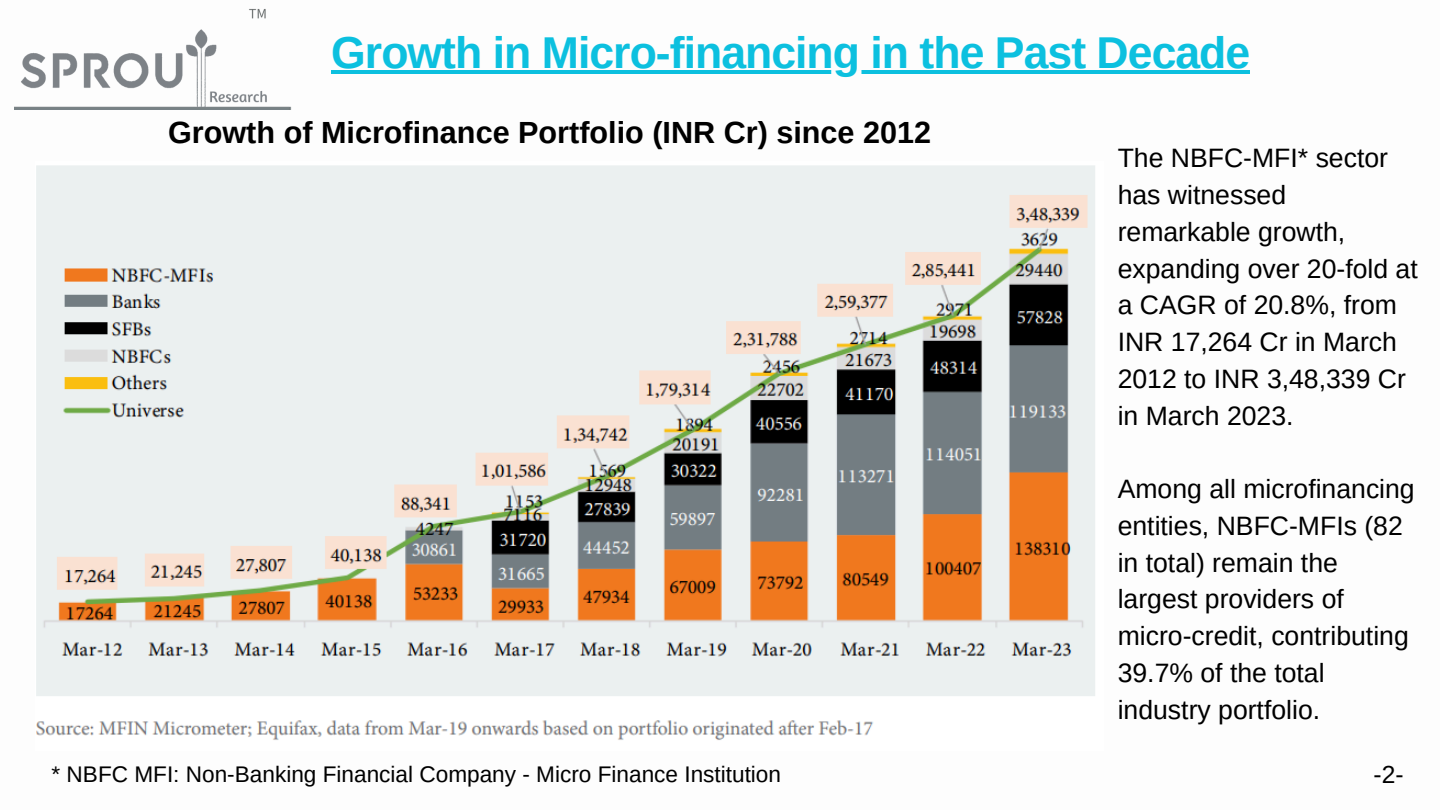
<style>
.page{position:relative;width:1440px;height:810px;background:#fff}
.page>*{position:absolute;margin:0;border:0;box-sizing:border-box;transform-origin:0 0}
.t1{font:700 44.6px "Arimo";letter-spacing:-.02em;color:#0cc0df}
.t2{font:700 30.6px "Arimo";color:#000}
.t3{font:26.6px/36.8px "Arimo";color:#000}
.t4{font:24.6px "Arimo";color:#000}
.t5{font:22.6px "Arimo";color:#000}
</style>
<div class="page">
<img style="left:15px;top:8px;width:277px;height:102px">
<img style="left:36px;top:165px;width:1059px;height:575px">
<hr style="left:331px;top:70px;width:918px;height:4px;background:#0cc0df">
<p class="t1" style="left:331px;top:28px;width:921px">Growth in Micro-financing in the Past Decade</p>
<h2 class="t2" style="left:168px;top:115px;width:765px">Growth of Microfinance Portfolio (INR Cr) since 2012</h2>
<h3 class="t5" style="left:52px;top:761px;width:731px">* NBFC MFI: Non-Banking Financial Company - Micro Finance Institution</h3>
<p class="t3" style="left:1118px;top:140px;width:302px">The NBFC-MFI* sector has witnessed remarkable growth, expanding over 20-fold at a CAGR of 20.8%, from<br>INR 17,264 Cr in March<br>2012 to INR 3,48,339 Cr in March 2023.</p>
<h3 class="t3" style="left:1118px;top:471px;width:299px">Among all microfinancing entities, NBFC-MFIs (82 in total) remain the largest providers of micro-credit, contributing<br>39.7% of the total industry portfolio.</h3>
<h1 class="t4" style="left:1374px;top:760px;width:32px">-2-</h1>
</div>
